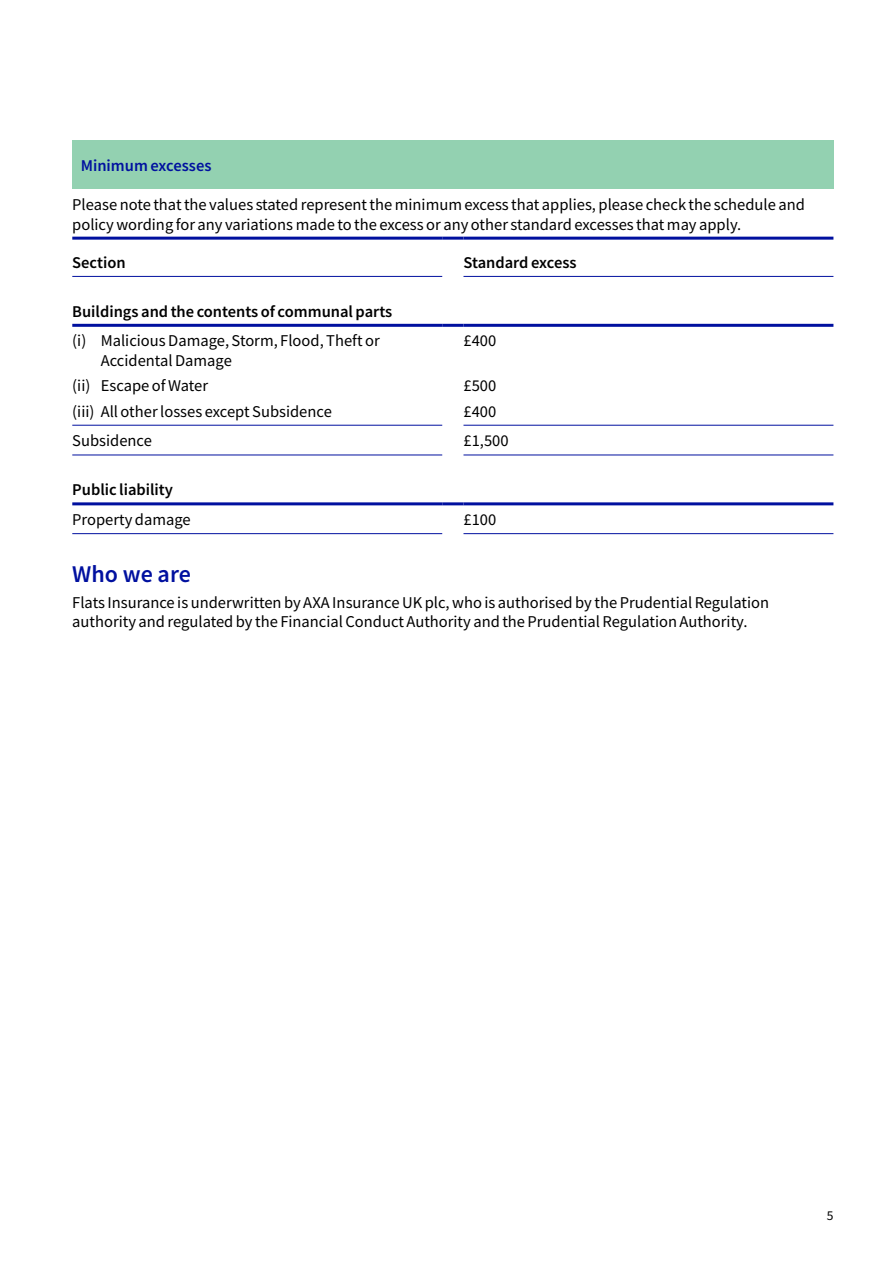
<style>
.page{position:relative;width:893px;height:1263px;background:#fff}
.page>*{position:absolute;margin:0;border:0;box-sizing:border-box;transform-origin:0 0}
.t1{font:600 24px "Source Sans Pro";color:#00109f}
.t2{font:16.5px/19.5px "Source Sans Pro";color:#000}
.t3{font:600 16.5px "Source Sans Pro";color:#000}
.t4{font:600 16.5px "Source Sans Pro";color:#00109f}
.t5{font:13.5px "Source Sans Pro";color:#000}
</style>
<div class="page">
<div style="left:72px;top:140px;width:761px;height:49px;background:#93d1b1"></div>
<hr style="left:72px;top:276px;width:370px;height:1px;background:#00109f">
<hr style="left:463px;top:276px;width:370px;height:1px;background:#00109f">
<hr style="left:72px;top:455px;width:370px;height:1px;background:#00109f">
<hr style="left:463px;top:455px;width:370px;height:1px;background:#00109f">
<hr style="left:72px;top:533px;width:370px;height:1px;background:#00109f">
<hr style="left:463px;top:533px;width:370px;height:1px;background:#00109f">
<hr style="left:72px;top:324px;width:370px;height:3px;background:#00109f">
<hr style="left:442px;top:324px;width:21px;height:3px;background:#00109f">
<hr style="left:463px;top:324px;width:370px;height:3px;background:#00109f">
<hr style="left:72px;top:502px;width:370px;height:3px;background:#00109f">
<hr style="left:442px;top:502px;width:21px;height:3px;background:#00109f">
<hr style="left:463px;top:502px;width:370px;height:3px;background:#00109f">
<hr style="left:72px;top:425px;width:370px;height:1px;background:#00109f">
<hr style="left:463px;top:425px;width:370px;height:1px;background:#00109f">
<hr style="left:72px;top:237px;width:370px;height:3px;background:#00109f">
<hr style="left:442px;top:237px;width:21px;height:3px;background:#00109f">
<hr style="left:463px;top:237px;width:370px;height:3px;background:#00109f">
<p class="t4" style="left:81px;top:155px;width:132px">Minimum excesses</p>
<p class="t2" style="left:72px;top:195px;width:734px">Please note that the values stated represent the minimum excess that applies, please check the schedule and policy wording for any variations made to the excess or any other standard excesses that may apply.</p>
<p class="t3" style="left:72px;top:252px;width:55px">Section</p>
<p class="t3" style="left:463px;top:252px;width:115px">Standard excess</p>
<p class="t3" style="left:72px;top:300px;width:321px">Buildings and the contents of communal parts</p>
<p class="t2" style="left:101px;top:331px;width:280px;text-indent:-28px">(i) Malicious Damage, Storm, Flood, Theft or<br>Accidental Damage</p>
<p class="t2" style="left:72px;top:373px;width:261px;line-height:25.5px">(ii) Escape of Water<br>(iii) All other losses except Subsidence</p>
<p class="t2" style="left:463px;top:331px;width:34px">£400</p>
<p class="t2" style="left:463px;top:373px;width:34px;line-height:25.5px">£500 £400</p>
<p class="t2" style="left:72px;top:431px;width:81px">Subsidence</p>
<p class="t2" style="left:463px;top:431px;width:47px">£1,500</p>
<p class="t3" style="left:72px;top:479px;width:102px">Public liability</p>
<p class="t2" style="left:72px;top:509px;width:120px">Property damage</p>
<p class="t2" style="left:463px;top:509px;width:34px">£100</p>
<h1 class="t1" style="left:72px;top:558px;width:120px">Who we are</h1>
<p class="t2" style="left:72px;top:592px;width:698px">Flats Insurance is underwritten by AXA Insurance UK plc, who is authorised by the Prudential Regulation authority and regulated by the Financial Conduct Authority and the Prudential Regulation Authority.</p>
<p class="t5" style="left:827px;top:1207px;width:8px">5</p>
</div>
